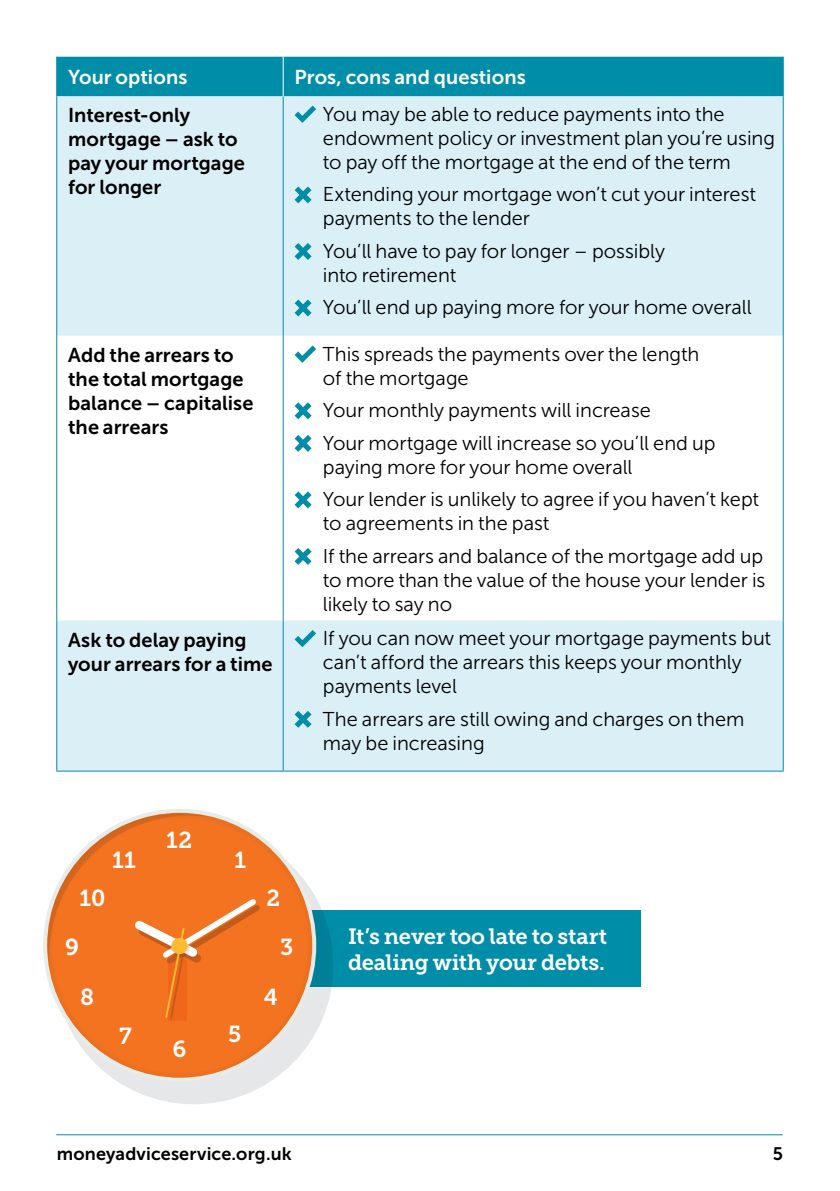
<style>
.page{position:relative;width:840px;height:1191px;background:#fff}
.page>*{position:absolute;margin:0;border:0;box-sizing:border-box;transform-origin:0 0}
.t1{font:23px "Museo Slab 700";color:#fff}
.t2{font:22px/26px "Museo Slab 700";letter-spacing:-.01em;color:#fff}
.t3{font:20px/24px "Museo Sans 300";color:#000}
.t4{font:20px/24px "Museo Sans 700";letter-spacing:.005em;color:#000}
.t5{font:20px "Museo Sans 700";letter-spacing:.005em;color:#fff}
.t6{font:18px "Museo Sans 700";letter-spacing:.01em;color:#000}
</style>
<div class="page">
<hr style="left:56px;top:1134px;width:726px;height:1px;background:#008da8">
<div style="left:263px;top:910px;width:377px;height:76px;background:#008da8"></div>
<div style="left:57px;top:57px;width:725px;height:39px;background:#008da8"></div>
<div style="left:57px;top:96px;width:725px;height:674px;background:#dbf0f6"></div>
<svg style="left:57px;top:336px;width:725px;height:284px"></svg>
<hr style="left:56px;top:57px;width:1px;height:39px;background:#008da8">
<hr style="left:782px;top:57px;width:1px;height:39px;background:#008da8">
<hr style="left:56px;top:96px;width:1px;height:240px;background:#008da8">
<hr style="left:282px;top:96px;width:1px;height:240px;background:#008da8">
<hr style="left:782px;top:96px;width:1px;height:240px;background:#008da8">
<hr style="left:56px;top:336px;width:1px;height:284px;background:#008da8">
<hr style="left:282px;top:336px;width:1px;height:284px;background:#008da8">
<hr style="left:782px;top:336px;width:1px;height:284px;background:#008da8">
<hr style="left:56px;top:620px;width:1px;height:150px;background:#008da8">
<hr style="left:282px;top:620px;width:1px;height:150px;background:#008da8">
<hr style="left:782px;top:620px;width:1px;height:150px;background:#008da8">
<hr style="left:56px;top:770px;width:227px;height:1px;background:#008da8">
<hr style="left:283px;top:770px;width:500px;height:1px;background:#008da8">
<hr style="left:282px;top:57px;width:1px;height:39px;background:#fff">
<svg style="left:294px;top:106px;width:22px;height:17px"></svg>
<svg style="left:294px;top:186px;width:17px;height:17px"></svg>
<svg style="left:294px;top:243px;width:17px;height:17px"></svg>
<svg style="left:294px;top:299px;width:17px;height:17px"></svg>
<svg style="left:294px;top:345px;width:22px;height:18px"></svg>
<svg style="left:294px;top:402px;width:17px;height:17px"></svg>
<svg style="left:294px;top:435px;width:17px;height:17px"></svg>
<svg style="left:294px;top:491px;width:17px;height:17px"></svg>
<svg style="left:294px;top:548px;width:17px;height:17px"></svg>
<svg style="left:294px;top:630px;width:22px;height:17px"></svg>
<svg style="left:294px;top:711px;width:17px;height:17px"></svg>
<div style="left:54px;top:825px;width:279px;height:279px;background:#e6e7e8;border-radius:50%"></div>
<svg style="left:45px;top:811px;width:269px;height:268px;background:#f1792c"></svg>
<svg style="left:48px;top:813px;width:217px;height:207px;background:#f2843d"></svg>
<p class="t5" style="left:68px;top:66px;width:121px">Your options</p>
<p class="t5" style="left:294px;top:66px;width:232px">Pros, cons and questions</p>
<p class="t4" style="left:68px;top:103px;width:178px">Interest-only mortgage – ask to pay your mortgage for longer</p>
<p class="t3" style="left:323px;top:102px;width:453px">You may be able to reduce payments into the endowment policy or investment plan you’re using to pay off the mortgage at the end of the term</p>
<p class="t3" style="left:323px;top:183px;width:434px">Extending your mortgage won’t cut your interest payments to the lender</p>
<p class="t3" style="left:323px;top:239px;width:343px">You’ll have to pay for longer – possibly into retirement</p>
<p class="t3" style="left:323px;top:296px;width:430px">You’ll end up paying more for your home overall</p>
<p class="t4" style="left:68px;top:343px;width:187px">Add the arrears to the total mortgage balance – capitalise the arrears</p>
<p class="t3" style="left:323px;top:342px;width:378px">This spreads the payments over the length of the mortgage</p>
<p class="t3" style="left:323px;top:394px;width:394px;line-height:32.6px">Your monthly payments will increase<br>Your mortgage will increase so you’ll end up</p>
<p class="t3" style="left:323px;top:451px;width:437px;line-height:32.6px">paying more for your home overall<br>Your lender is unlikely to agree if you haven’t kept</p>
<p class="t3" style="left:323px;top:507px;width:441px;line-height:32.6px">to agreements in the past<br>If the arrears and balance of the mortgage add up</p>
<p class="t3" style="left:323px;top:568px;width:444px">to more than the value of the house your lender is likely to say no</p>
<p class="t4" style="left:68px;top:627px;width:206px">Ask to delay paying your arrears for a time</p>
<p class="t3" style="left:323px;top:626px;width:449px">If you can now meet your mortgage payments but can’t afford the arrears this keeps your monthly payments level</p>
<p class="t3" style="left:323px;top:707px;width:423px">The arrears are still owing and charges on them may be increasing</p>
<p class="t1" style="left:166px;top:826px;width:28px">12</p>
<p class="t1" style="left:112px;top:847px;width:25px">11</p>
<p class="t1" style="left:234px;top:847px;width:13px">1</p>
<p class="t1" style="left:79px;top:884px;width:28px">10</p>
<p class="t1" style="left:266px;top:884px;width:15px">2</p>
<p class="t1" style="left:65px;top:934px;width:15px">9</p>
<p class="t1" style="left:280px;top:934px;width:15px">3</p>
<p class="t1" style="left:80px;top:983px;width:15px">8</p>
<p class="t1" style="left:263px;top:983px;width:16px">4</p>
<p class="t1" style="left:119px;top:1022px;width:14px">7</p>
<p class="t1" style="left:228px;top:1021px;width:15px">5</p>
<p class="t1" style="left:172px;top:1036px;width:15px">6</p>
<p class="t2" style="left:348px;top:923px;width:260px">It’s never too late to start dealing with your debts.</p>
<p class="t6" style="left:57px;top:1143px;width:236px">moneyadviceservice.org.uk</p>
<p class="t6" style="left:772px;top:1143px;width:12px">5</p>
</div>
